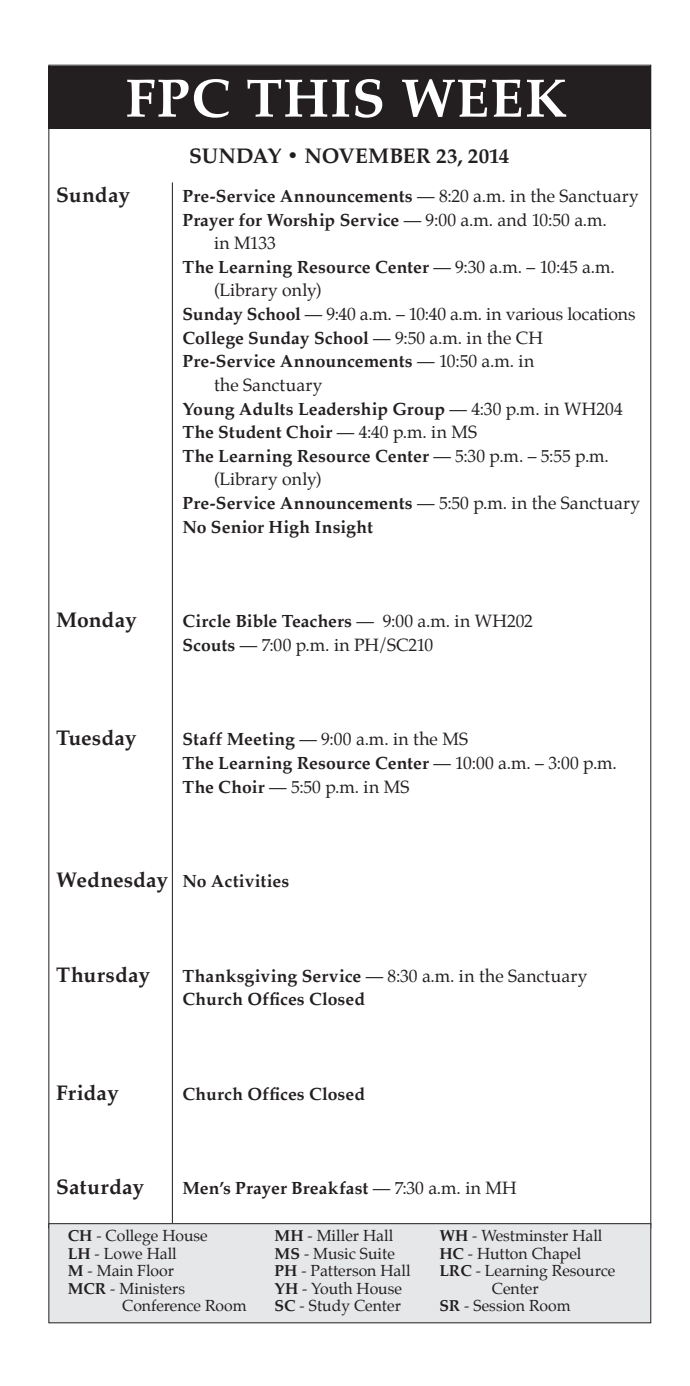
<style>
.page{position:relative;width:690px;height:1386px;background:#fff}
.page>*{position:absolute;margin:0;border:0;box-sizing:border-box;transform-origin:0 0}
.t1{font:700 54.25px "Palatino";letter-spacing:.02em;color:#fff}
.t2{font:700 21px "Palatino";color:#231f20}
.t3{font:700 17.5px/23.6px "Palatino";letter-spacing:.01em;color:#231f20}
.t4{font:17.5px/23.6px "Palatino";color:#231f20}
.t5{font:17.5px "Palatino";letter-spacing:.02em;color:#231f20}
.t6{font:15.75px "Palatino";color:#231f20}
.s1{font-weight:400}
.s2{font-weight:700}
.s3{font-size:21px}
</style>
<div class="page">
<div style="left:48px;top:66px;width:602px;height:62px;background:#231f20"></div>
<div style="left:49px;top:1224px;width:601px;height:99px;background:#e6e7e9"></div>
<div style="left:48px;top:1223px;width:602px;height:100px;border:1px solid #231f20"></div>
<hr style="left:172px;top:182px;width:1px;height:1041px;background:#231f20">
<h1 class="t1" style="left:125px;top:52px;width:442px">FPC THIS WEEK</h1>
<p class="t2" style="left:189px;top:137px;width:321px">SUNDAY • NOVEMBER 23, 2014</p>
<p class="t2" style="left:56px;top:177px;width:75px">Sunday</p>
<p class="t3" style="left:182px;top:184px;width:457px">Pre-Service Announcements <span class="s1">— 8:20 a.m. in the Sanctuary</span></p>
<p class="t3" style="left:182px;top:207px;width:425px">Prayer for Worship Service <span class="s1">— 9:00 a.m. and 10:50 a.m.</span></p>
<p class="t4" style="left:214px;top:231px;width:63px">in M133</p>
<p class="t3" style="left:182px;top:255px;width:433px">The Learning Resource Center <span class="s1">— 9:30 a.m. – 10:45 a.m.</span></p>
<p class="t4" style="left:214px;top:279px;width:109px">(Library only)</p>
<p class="t4" style="left:182px;top:302px;width:454px"><span class="s2">Sunday School</span> — 9:40 a.m. – 10:40 a.m. in various locations</p>
<p class="t3" style="left:182px;top:325px;width:362px">College Sunday School <span class="s1">— 9:50 a.m. in the CH</span></p>
<p class="t3" style="left:182px;top:349px;width:353px">Pre-Service Announcements <span class="s1">— 10:50 a.m. in</span></p>
<p class="t5" style="left:214px;top:370px;width:110px">the Sanctuary</p>
<p class="t3" style="left:182px;top:396px;width:441px">Young Adults Leadership Group <span class="s1">— 4:30 p.m. in WH204</span></p>
<p class="t3" style="left:182px;top:420px;width:296px">The Student Choir <span class="s1">— 4:40 p.m. in MS</span></p>
<p class="t3" style="left:182px;top:444px;width:427px">The Learning Resource Center <span class="s1">— 5:30 p.m. – 5:55 p.m.</span></p>
<p class="t4" style="left:214px;top:468px;width:109px">(Library only)</p>
<p class="t3" style="left:182px;top:491px;width:459px">Pre-Service Announcements <span class="s1">— 5:50 p.m. in the Sanctuary</span></p>
<p class="t3" style="left:182px;top:514px;width:192px">No Senior High Insight</p>
<p class="t2" style="left:56px;top:602px;width:82px">Monday</p>
<p class="t4" style="left:182px;top:609px;width:352px"><span class="s2">Circle Bible Teachers</span> — 9:00 a.m. in WH202<br><span class="s2">Scouts</span> — 7:00 p.m. in PH/SC210</p>
<p class="t2" style="left:56px;top:720px;width:82px">Tuesday</p>
<p class="t4" style="left:182px;top:727px;width:435px"><span class="s2">Staff Meeting</span> — 9:00 a.m. in the MS<br><span class="s2">The Learning Resource Center</span> — 10:00 a.m. – 3:00 p.m.<br><span class="s2">The Choir</span> — 5:50 p.m. in MS</p>
<p class="t3" style="left:56px;top:869px;width:234px"><span class="s3">Wednesday</span> No Activities</p>
<p class="t2" style="left:56px;top:956px;width:95px">Thursday</p>
<p class="t3" style="left:182px;top:963px;width:406px">Thanksgiving Service <span class="s1">— 8:30 a.m. in the Sanctuary<br></span>Church Offices Closed</p>
<p class="t2" style="left:56px;top:1075px;width:64px">Friday</p>
<p class="t3" style="left:182px;top:1081px;width:184px">Church Offices Closed</p>
<p class="t2" style="left:56px;top:1169px;width:89px">Saturday</p>
<p class="t3" style="left:182px;top:1176px;width:335px">Men’s Prayer Breakfast <span class="s1">— 7:30 a.m. in MH</span></p>
<p class="t6" style="left:68px;top:1223px;width:141px"><span class="s2">CH</span> - College House</p>
<p class="t6" style="left:274px;top:1223px;width:120px"><span class="s2">MH</span> - Miller Hall</p>
<p class="t6" style="left:439px;top:1223px;width:164px"><span class="s2">WH</span> - Westminster Hall</p>
<p class="t6" style="left:68px;top:1240px;width:110px"><span class="s2">LH</span> - Lowe Hall</p>
<p class="t6" style="left:274px;top:1240px;width:122px"><span class="s2">MS</span> - Music Suite</p>
<p class="t6" style="left:439px;top:1240px;width:143px"><span class="s2">HC</span> - Hutton Chapel</p>
<p class="t6" style="left:68px;top:1258px;width:108px"><span class="s2">M</span> - Main Floor</p>
<p class="t6" style="left:274px;top:1258px;width:137px"><span class="s2">PH</span> - Patterson Hall</p>
<p class="t6" style="left:439px;top:1258px;width:177px"><span class="s2">LRC</span> - Learning Resource</p>
<p class="t6" style="left:68px;top:1275px;width:119px"><span class="s2">MCR</span> - Ministers</p>
<p class="t6" style="left:274px;top:1275px;width:129px"><span class="s2">YH</span> - Youth House</p>
<p class="t6" style="left:491px;top:1275px;width:48px">Center</p>
<p class="t6" style="left:122px;top:1293px;width:126px">Conference Room</p>
<p class="t6" style="left:274px;top:1293px;width:128px"><span class="s2">SC</span> - Study Center</p>
<p class="t6" style="left:439px;top:1293px;width:133px"><span class="s2">SR</span> - Session Room</p>
</div>
